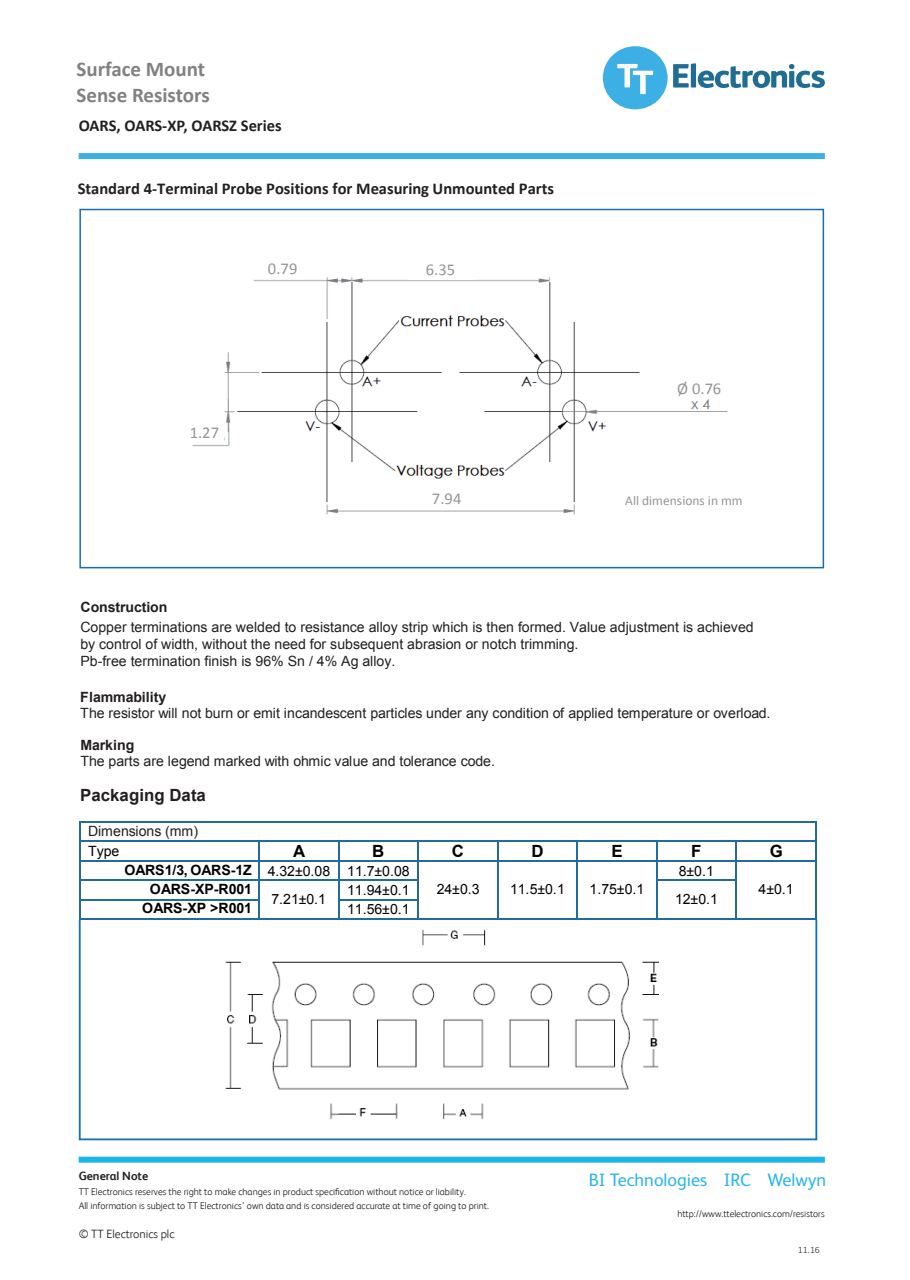
<style>
.page{position:relative;width:910px;height:1280px;background:#fff}
.page>*{position:absolute;margin:0;border:0;box-sizing:border-box;transform-origin:0 0}
.t1{font:700 21px/25.5px "Calibri";color:#808181}
.t2{font:18px "FS Albert";color:#2bb5e9}
.t3{font:700 16.8px "Arial";color:#231f20}
.t4{font:700 16.8px "Arial";color:#000}
.t5{font:700 16.5px "Calibri";letter-spacing:-.005em;color:#231f20}
.t6{font:16.5px "Calibri";letter-spacing:.005em;color:#939598}
.t7{font:14.1px/17px "Arial";color:#231f20}
.t8{font:14.1px "Arial";letter-spacing:-.01em;color:#000}
.t9{font:700 14.1px "Arial";letter-spacing:-.01em;color:#231f20}
.t10{font:700 14.1px "Arial";letter-spacing:-.005em;color:#000}
.t11{font:13.5px "Calibri";color:#939598}
.t12{font:300 12px "FS Albert";color:#231f20}
.t13{font:700 12px "FS Albert";color:#231f20}
.t14{font:300 9.75px/14.4px "FS Albert";color:#231f20}
.t15{font:300 9.75px "Calibri";color:#231f20}
.t16{font:300 9.6px "FS Albert";color:#231f20}
.s1{font-weight:700}
</style>
<div class="page">
<div style="left:79px;top:153px;width:746px;height:6px;background:#3cafe4"></div>
<img style="left:78px;top:919px;width:740px;height:222px">
<hr style="left:81px;top:821px;width:734px;height:1px;background:#226b9e">
<hr style="left:81px;top:840px;width:178px;height:1px;background:#226b9e">
<hr style="left:260px;top:840px;width:78px;height:1px;background:#226b9e">
<hr style="left:339px;top:840px;width:79px;height:1px;background:#226b9e">
<hr style="left:419px;top:840px;width:78px;height:1px;background:#226b9e">
<hr style="left:498px;top:840px;width:79px;height:1px;background:#226b9e">
<hr style="left:578px;top:840px;width:78px;height:1px;background:#226b9e">
<hr style="left:657px;top:840px;width:79px;height:1px;background:#226b9e">
<hr style="left:737px;top:840px;width:78px;height:1px;background:#226b9e">
<hr style="left:81px;top:861px;width:178px;height:1px;background:#226b9e">
<hr style="left:260px;top:861px;width:78px;height:1px;background:#226b9e">
<hr style="left:339px;top:861px;width:79px;height:1px;background:#226b9e">
<hr style="left:419px;top:861px;width:78px;height:1px;background:#226b9e">
<hr style="left:498px;top:861px;width:79px;height:1px;background:#226b9e">
<hr style="left:578px;top:861px;width:78px;height:1px;background:#226b9e">
<hr style="left:657px;top:861px;width:79px;height:1px;background:#226b9e">
<hr style="left:737px;top:861px;width:78px;height:1px;background:#226b9e">
<hr style="left:81px;top:880px;width:178px;height:1px;background:#226b9e">
<hr style="left:260px;top:880px;width:78px;height:1px;background:#226b9e">
<hr style="left:339px;top:880px;width:79px;height:1px;background:#226b9e">
<hr style="left:657px;top:880px;width:79px;height:1px;background:#226b9e">
<hr style="left:81px;top:899px;width:178px;height:1px;background:#226b9e">
<hr style="left:339px;top:899px;width:79px;height:1px;background:#226b9e">
<svg style="left:80px;top:821px;width:1px;height:99px"></svg>
<hr style="left:81px;top:919px;width:178px;height:1px;background:#226b9e">
<svg style="left:259px;top:840px;width:1px;height:80px"></svg>
<hr style="left:260px;top:919px;width:78px;height:1px;background:#226b9e">
<svg style="left:338px;top:840px;width:1px;height:80px"></svg>
<hr style="left:339px;top:919px;width:79px;height:1px;background:#226b9e">
<svg style="left:418px;top:840px;width:1px;height:80px"></svg>
<hr style="left:419px;top:919px;width:78px;height:1px;background:#226b9e">
<svg style="left:497px;top:840px;width:1px;height:80px"></svg>
<hr style="left:498px;top:919px;width:79px;height:1px;background:#226b9e">
<svg style="left:577px;top:840px;width:1px;height:80px"></svg>
<hr style="left:578px;top:919px;width:78px;height:1px;background:#226b9e">
<svg style="left:656px;top:840px;width:1px;height:80px"></svg>
<hr style="left:657px;top:919px;width:79px;height:1px;background:#226b9e">
<svg style="left:736px;top:840px;width:1px;height:80px"></svg>
<hr style="left:737px;top:919px;width:78px;height:1px;background:#226b9e">
<svg style="left:815px;top:821px;width:1px;height:99px"></svg>
<svg style="left:673px;top:63px;width:152px;height:25px"></svg>
<div style="left:603px;top:46px;width:65px;height:63px;background:#3cafe4;border-radius:50%"></div>
<svg style="left:617px;top:64px;width:36px;height:30px"></svg>
<svg style="left:192px;top:277px;width:536px;height:238px"></svg>
<div style="left:250px;top:258px;width:66px;height:21px;background:#fff"></div>
<div style="left:408px;top:259px;width:65px;height:20px;background:#fff"></div>
<div style="left:180px;top:422px;width:44px;height:20px;background:#fff"></div>
<div style="left:666px;top:378px;width:66px;height:20px;background:#fff"></div>
<div style="left:414px;top:487px;width:66px;height:21px;background:#fff"></div>
<div style="left:616px;top:491px;width:137px;height:24px;background:#fff"></div>
<div style="left:79px;top:209px;width:745px;height:359px;border:2px solid #146eb3"></div>
<div style="left:79px;top:1157px;width:746px;height:6px;background:#1cb6eb"></div>
<h1 class="t1" style="left:77px;top:56px;width:135px">Surface Mount<br>Sense Resistors</h1>
<p class="t5" style="left:79px;top:114px;width:205px">OARS, OARS-XP, OARSZ Series</p>
<p class="t5" style="left:78px;top:178px;width:478px">Standard 4-Terminal Probe Positions for Measuring Unmounted Parts</p>
<p class="t6" style="left:190px;top:422px;width:31px">1.27</p>
<p class="t9" style="left:81px;top:597px;width:88px">Construction</p>
<p class="t6" style="left:268px;top:259px;width:31px">0.79</p>
<p class="t6" style="left:426px;top:259px;width:31px">6.35</p>
<p class="t6" style="left:677px;top:378px;width:46px">Ø 0.76</p>
<p class="t6" style="left:432px;top:488px;width:31px">7.94</p>
<p class="t11" style="left:625px;top:492px;width:119px">All dimensions in mm</p>
<p class="t7" style="left:80px;top:619px;width:675px">Copper terminations are welded to resistance alloy strip which is then formed. Value adjustment is achieved by control of width, without the need for subsequent abrasion or notch trimming.<br>Pb-free termination finish is 96% Sn / 4% Ag alloy.</p>
<p class="t9" style="left:80px;top:687px;width:87px">Flammability</p>
<p class="t7" style="left:80px;top:705px;width:692px">The resistor will not burn or emit incandescent particles under any condition of applied temperature or overload.</p>
<p class="t9" style="left:80px;top:736px;width:56px">Marking</p>
<p class="t7" style="left:80px;top:753px;width:416px">The parts are legend marked with ohmic value and tolerance code.</p>
<p class="t3" style="left:80px;top:784px;width:127px">Packaging Data</p>
<p class="t7" style="left:88px;top:823px;width:112px">Dimensions (mm)</p>
<p class="t8" style="left:88px;top:842px;width:33px">Type</p>
<p class="t4" style="left:293px;top:839px;width:14px">A</p>
<p class="t4" style="left:372px;top:839px;width:14px">B</p>
<p class="t4" style="left:452px;top:839px;width:14px">C</p>
<p class="t4" style="left:531px;top:839px;width:14px">D</p>
<p class="t4" style="left:611px;top:839px;width:13px">E</p>
<p class="t4" style="left:691px;top:839px;width:12px">F</p>
<p class="t4" style="left:770px;top:839px;width:15px">G</p>
<p class="t8" style="left:124px;top:861px;width:287px"><span class="s1">OARS1/3, OARS-1Z</span> 4.32±0.08 11.7±0.08</p>
<p class="t8" style="left:679px;top:861px;width:37px">8±0.1</p>
<p class="t10" style="left:150px;top:880px;width:104px">OARS-XP-R001</p>
<p class="t8" style="left:347px;top:880px;width:64px">11.94±0.1</p>
<p class="t10" style="left:142px;top:898px;width:111px">OARS-XP &gt;R001</p>
<p class="t8" style="left:437px;top:880px;width:44px">24±0.3</p>
<p class="t8" style="left:510px;top:880px;width:56px">11.5±0.1</p>
<p class="t8" style="left:590px;top:880px;width:56px">1.75±0.1</p>
<p class="t8" style="left:759px;top:880px;width:37px">4±0.1</p>
<p class="t8" style="left:675px;top:890px;width:44px">12±0.1</p>
<p class="t8" style="left:271px;top:890px;width:56px">7.21±0.1</p>
<p class="t8" style="left:347px;top:900px;width:64px">11.56±0.1</p>
<p class="t13" style="left:79px;top:1169px;width:71px">General Note</p>
<p class="t14" style="left:79px;top:1184px;width:412px">TT Electronics reserves the right to make changes in product specification without notice or liability.<br>All information is subject to TT Electronics’ own data and is considered accurate at time of going to print.</p>
<p class="t12" style="left:79px;top:1227px;width:97px">© TT Electronics plc</p>
<p class="t2" style="left:589px;top:1168px;width:239px">BI Technologies IRC Welwyn</p>
<p class="t16" style="left:677px;top:1208px;width:149px">http://www.ttelectronics.com/resistors</p>
<p class="t15" style="left:798px;top:1244px;width:24px">11.16</p>
</div>
